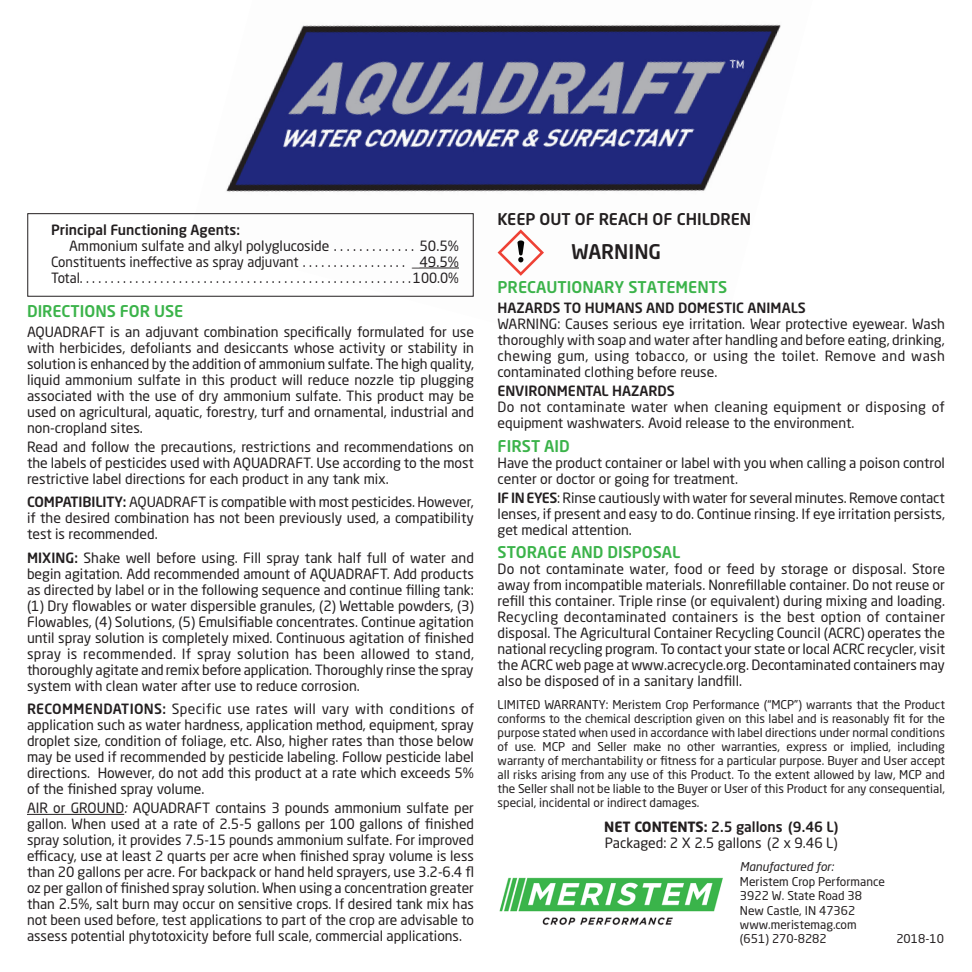
<style>
.page{position:relative;width:972px;height:972px;background:#fff}
.page>*{position:absolute;margin:0;border:0;box-sizing:border-box;transform-origin:0 0}
.t1{font:500 20px "Neo Sans Pro";color:#231f20}
.t2{font:500 16px "Neo Sans Pro";color:#3bb34a}
.heading_2{font:500 16px "Neo Sans Pro";color:#231f20}
.t3{font:14px/16px "Neo Sans Pro";color:#231f20;text-align:justify}
.t4{font:14px "Neo Sans Pro";color:#231f20;scale:.96 1}
.t5{font:500 14px "Neo Sans Pro";color:#231f20}
.t6{font:12px/14px "Neo Sans Pro";color:#231f20;text-align:justify}
.t7{font:italic 12px "Neo Sans Pro";color:#231f20}
.s1{font-weight:500}
.s2{font-style:italic}
.s3{font-weight:700}
</style>
<div class="page">
<img style="left:499px;top:877px;width:224px;height:48px">
<img style="left:226px;top:24px;width:555px;height:244px">
<hr style="left:419px;top:268px;width:40px;height:1px;background:#231f20">
<hr style="left:27px;top:814px;width:97px;height:1px;background:#231f20">
<svg style="left:498px;top:229px;width:46px;height:47px"></svg>
<div style="left:27px;top:213px;width:447px;height:84px;border:1px solid #231f20"></div>
<p class="t5" style="left:51px;top:221px;width:190px">Principal Functioning Agents:</p>
<p class="t3" style="left:69px;top:238px;width:391px">Ammonium sulfate and alkyl polyglucoside . . . . . . . . . . . . . 50.5%</p>
<p class="t4" style="left:51px;top:253px;width:427px">Constituents ineffective as spray adjuvant . . . . . . . . . . . . . . . . _49.5%</p>
<p class="t4" style="left:51px;top:269px;width:427px">Total . . . . . . . . . . . . . . . . . . . . . . . . . . . . . . . . . . . . . . . . . . . . . . . . . . . . . 100.0%</p>
<p class="t2" style="left:27px;top:301px;width:158px">DIRECTIONS FOR USE</p>
<p class="t3" style="left:27px;top:323px;width:449px">AQUADRAFT is an adjuvant combination specifically formulated for use with herbicides, defoliants and desiccants whose activity or stability in solution is enhanced by the addition of ammonium sulfate. The high quality, liquid ammonium sulfate in this product will reduce nozzle tip plugging associated with the use of dry ammonium sulfate. This product may be used on agricultural, aquatic, forestry, turf and ornamental, industrial and non-cropland sites.</p>
<p class="t3" style="left:27px;top:439px;width:449px">Read and follow the precautions, restrictions and recommendations on the labels of pesticides used with AQUADRAFT. Use according to the most restrictive label directions for each product in any tank mix.</p>
<p class="t3" style="left:27px;top:494px;width:448px"><span class="s1">COMPATIBILITY:</span> AQUADRAFT is compatible with most pesticides. However, if the desired combination has not been previously used, a compatibility test is recommended.</p>
<p class="t3" style="left:27px;top:549px;width:449px"><span class="s1">MIXING:</span> Shake well before using. Fill spray tank half full of water and begin agitation. Add recommended amount of AQUADRAFT. Add products as directed by label or in the following sequence and continue filling tank: (1) Dry flowables or water dispersible granules, (2) Wettable powders, (3)<br>Flowables, (4) Solutions, (5) Emulsifiable concentrates. Continue agitation until spray solution is completely mixed. Continuous agitation of finished spray is recommended. If spray solution has been allowed to stand, thoroughly agitate and remix before application. Thoroughly rinse the spray system with clean water after use to reduce corrosion.</p>
<p class="t3" style="left:27px;top:700px;width:449px"><span class="s1">RECOMMENDATIONS:</span> Specific use rates will vary with conditions of application such as water hardness, application method, equipment, spray droplet size, condition of foliage, etc. Also, higher rates than those below may be used if recommended by pesticide labeling. Follow pesticide label directions. However, do not add this product at a rate which exceeds 5% of the finished spray volume.</p>
<p class="t3" style="left:27px;top:800px;width:449px">AIR or GROUND<span class="s2">:</span> AQUADRAFT contains 3 pounds ammonium sulfate per gallon. When used at a rate of 2.5-5 gallons per 100 gallons of finished spray solution, it provides 7.5-15 pounds ammonium sulfate. For improved efficacy, use at least 2 quarts per acre when finished spray volume is less than 20 gallons per acre. For backpack or hand held sprayers, use 3.2-6.4 fl oz per gallon of finished spray solution. When using a concentration greater than 2.5%, salt burn may occur on sensitive crops. If desired tank mix has not been used before, test applications to part of the crop are advisable to assess potential phytotoxicity before full scale, commercial applications.</p>
<p class="heading_2" style="left:498px;top:209px;width:255px">KEEP OUT OF REACH OF CHILDREN</p>
<p class="t1" style="left:572px;top:239px;width:91px">WARNING</p>
<p class="t2" style="left:498px;top:277px;width:231px">PRECAUTIONARY STATEMENTS</p>
<p class="t5" style="left:498px;top:299px;width:310px">HAZARDS TO HUMANS AND DOMESTIC ANIMALS</p>
<p class="t3" style="left:498px;top:315px;width:449px">WARNING: Causes serious eye irritation. Wear protective eyewear. Wash thoroughly with soap and water after handling and before eating, drinking, chewing gum, using tobacco, or using the toilet. Remove and wash contaminated clothing before reuse.</p>
<p class="t5" style="left:498px;top:382px;width:179px">ENVIRONMENTAL HAZARDS</p>
<p class="t3" style="left:498px;top:399px;width:449px">Do not contaminate water when cleaning equipment or disposing of equipment washwaters. Avoid release to the environment.</p>
<p class="t2" style="left:498px;top:436px;width:74px">FIRST AID</p>
<p class="t3" style="left:498px;top:454px;width:449px">Have the product container or label with you when calling a poison control center or doctor or going for treatment.</p>
<p class="t3" style="left:498px;top:490px;width:449px"><span class="s1">IF IN EYES</span>: Rinse cautiously with water for several minutes. Remove contact lenses, if present and easy to do. Continue rinsing. If eye irritation persists, get medical attention.</p>
<p class="t2" style="left:498px;top:542px;width:184px">STORAGE AND DISPOSAL</p>
<p class="t3" style="left:498px;top:561px;width:449px;text-align:left">Do not contaminate water, food or feed by storage or disposal. Store away from incompatible materials. Nonrefillable container. Do not reuse or refill this container. Triple rinse (or equivalent) during mixing and loading.<br>Recycling decontaminated containers is the best option of container disposal. The Agricultural Container Recycling Council (ACRC) operates the national recycling program. To contact your state or local ACRC recycler, visit the ACRC web page at www.acrecycle.org. Decontaminated containers may also be disposed of in a sanitary landfill.</p>
<p class="t6" style="left:498px;top:698px;width:449px">LIMITED WARRANTY: Meristem Crop Performance (“MCP”) warrants that the Product conforms to the chemical description given on this label and is reasonably fit for the purpose stated when used in accordance with label directions under normal conditions of use. MCP and Seller make no other warranties, express or implied, including warranty of merchantability or fitness for a particular purpose. Buyer and User accept all risks arising from any use of this Product. To the extent allowed by law, MCP and the Seller shall not be liable to the Buyer or User of this Product for any consequential, special, incidental or indirect damages.</p>
<p class="t5" style="left:604px;top:818px;width:236px"><span class="s3">NET CONTENTS:</span> 2.5 gallons (9.46 L)</p>
<p class="t3" style="left:605px;top:835px;width:234px">Packaged: 2 X 2.5 gallons (2 x 9.46 L)</p>
<p class="t7" style="left:740px;top:860px;width:95px">Manufactured for:</p>
<p class="t6" style="left:740px;top:874px;width:147px">Meristem Crop Performance</p>
<p class="t6" style="left:740px;top:889px;width:124px">3922 W. State Road 38</p>
<p class="t6" style="left:740px;top:903px;width:117px">New Castle, IN 47362</p>
<p class="t6" style="left:740px;top:917px;width:118px">www.meristemag.com</p>
<p class="t6" style="left:740px;top:932px;width:88px">(651) 270-8282</p>
<p class="t6" style="left:896px;top:932px;width:49px">2018-10</p>
</div>
